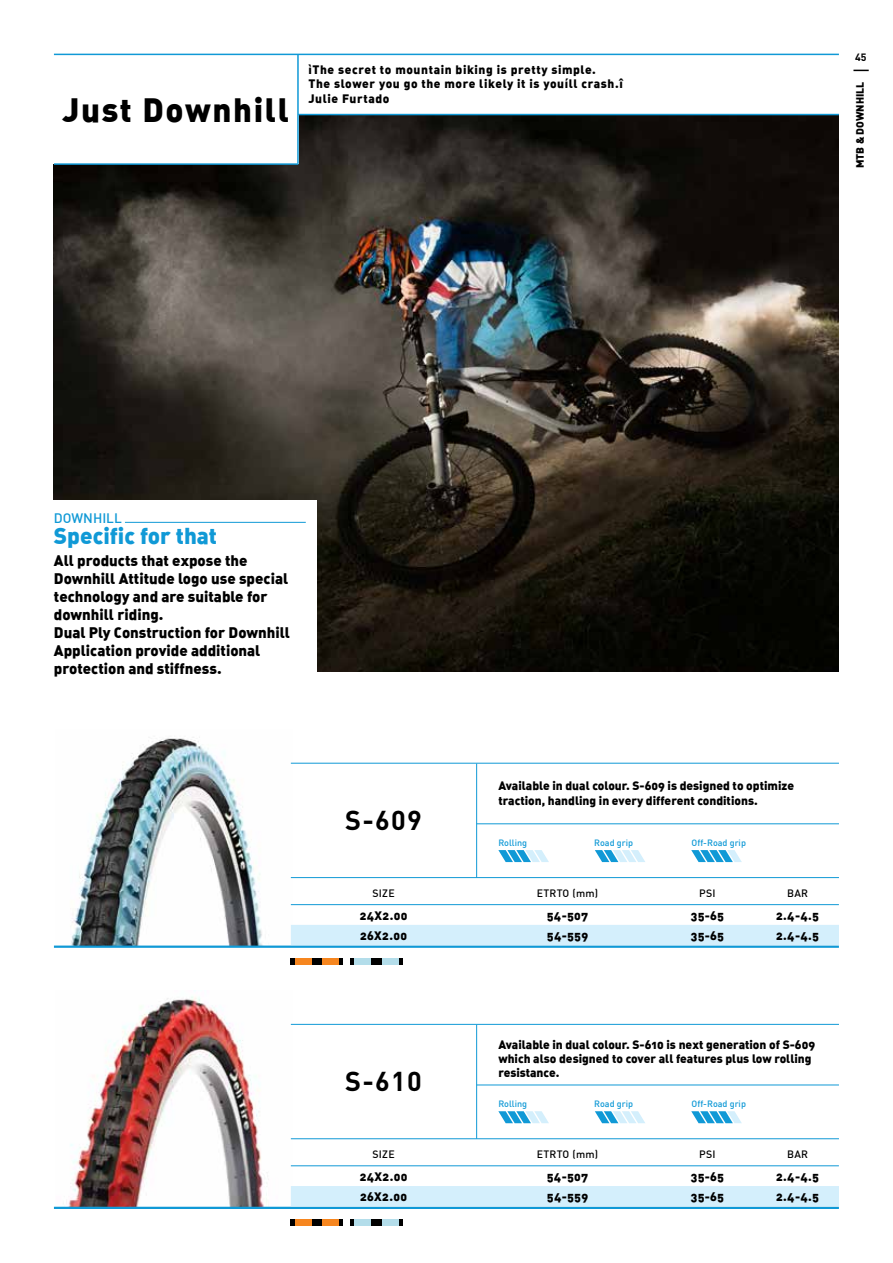
<style>
.page{position:relative;width:893px;height:1263px;background:#fff}
.page>*{position:absolute;margin:0;border:0;box-sizing:border-box;transform-origin:0 0}
.t1{font:33px "DIN Black Alternate";letter-spacing:.05em;color:#000}
.t2{font:700 27px "DIN";letter-spacing:.05em;color:#000}
.t3{font:22.5px "DIN Black Alternate";color:#1099d6}
.t4{font:15px/18px "DIN Black Alternate";color:#000}
.t5{font:500 13.5px "DIN";color:#1099d6}
.t6{font:12px/14.4px "DIN Black Alternate";color:#000}
.t7{font:12px/14.4px "DIN Black Alternate";letter-spacing:.05em;color:#000}
.t8{font:500 10.5px "DIN";letter-spacing:.025em;color:#000}
.t9{font:10.5px "DIN Black Alternate";color:#000}
.t10{font:700 10.5px "DIN";color:#000}
.t11{font:500 9px "DIN";color:#1099d6}
</style>
<div class="page">
<svg style="left:853px;top:70px;width:16px;height:1px"></svg>
<img style="left:54px;top:115px;width:785px;height:557px">
<div style="left:53px;top:54px;width:245px;height:110px;background:#fff"></div>
<hr style="left:54px;top:54px;width:785px;height:1px;background:#1099d6">
<hr style="left:298px;top:114px;width:541px;height:1px;background:#1099d6">
<hr style="left:54px;top:163px;width:244px;height:2px;background:#1099d6">
<hr style="left:297px;top:54px;width:2px;height:110px;background:#1099d6">
<svg style="left:691px;top:850px;width:51px;height:12px"></svg>
<svg style="left:691px;top:1111px;width:51px;height:12px"></svg>
<svg style="left:595px;top:850px;width:50px;height:12px"></svg>
<svg style="left:595px;top:1111px;width:50px;height:12px"></svg>
<svg style="left:498px;top:850px;width:51px;height:12px"></svg>
<svg style="left:498px;top:1111px;width:51px;height:12px"></svg>
<img style="left:71px;top:737px;width:221px;height:208px">
<img style="left:55px;top:990px;width:237px;height:217px">
<hr style="left:54px;top:945px;width:785px;height:3px;background:#1099d6">
<hr style="left:54px;top:1207px;width:785px;height:2px;background:#1099d6">
<hr style="left:477px;top:823px;width:362px;height:1px;background:#1099d6">
<hr style="left:477px;top:1084px;width:362px;height:1px;background:#1099d6">
<hr style="left:291px;top:877px;width:548px;height:1px;background:#1099d6">
<hr style="left:291px;top:1138px;width:548px;height:1px;background:#1099d6">
<hr style="left:291px;top:763px;width:548px;height:1px;background:#1099d6">
<hr style="left:291px;top:1024px;width:548px;height:1px;background:#1099d6">
<div style="left:291px;top:925px;width:548px;height:20px;background:#d4effc"></div>
<div style="left:291px;top:1186px;width:548px;height:20px;background:#d4effc"></div>
<hr style="left:291px;top:904px;width:548px;height:1px;background:#1099d6">
<hr style="left:291px;top:1165px;width:548px;height:1px;background:#1099d6">
<hr style="left:476px;top:763px;width:1px;height:114px;background:#1099d6">
<hr style="left:476px;top:1025px;width:1px;height:114px;background:#1099d6">
<div style="left:42px;top:500px;width:275px;height:177px;background:#fff"></div>
<hr style="left:125px;top:522px;width:181px;height:1px;background:#1099d6">
<div style="left:291px;top:958px;width:52px;height:6px;background:#000"></div>
<div style="left:295px;top:958px;width:17px;height:6px;background:#f6861f"></div>
<div style="left:323px;top:958px;width:16px;height:6px;background:#f6861f"></div>
<div style="left:350px;top:958px;width:52px;height:6px;background:#000"></div>
<div style="left:355px;top:958px;width:16px;height:6px;background:#b3ddea"></div>
<div style="left:382px;top:958px;width:16px;height:6px;background:#b3ddea"></div>
<div style="left:291px;top:1219px;width:52px;height:6px;background:#000"></div>
<div style="left:295px;top:1219px;width:17px;height:6px;background:#f6861f"></div>
<div style="left:323px;top:1219px;width:16px;height:6px;background:#f6861f"></div>
<div style="left:350px;top:1219px;width:52px;height:6px;background:#000"></div>
<div style="left:355px;top:1219px;width:16px;height:6px;background:#b3ddea"></div>
<div style="left:382px;top:1219px;width:16px;height:6px;background:#b3ddea"></div>
<h1 class="t1" style="left:62px;top:88px;width:228px">Just Downhill</h1>
<p class="t7" style="left:308px;top:62px;width:316px">“The secret to mountain biking is pretty simple.<br>The slower you go the more likely it is you’ll crash.”<br>Julie Furtado</p>
<p class="t10" style="left:855px;top:50px;width:13px">45</p>
<p class="t9" style="left:853px;top:168px;width:88px;rotate:-90deg">MTB &amp; DOWNHILL</p>
<p class="t5" style="left:54px;top:509px;width:69px">DOWNHILL</p>
<p class="t4" style="left:54px;top:550px;width:238px">All products that expose the<br>Downhill Attitude logo use special technology and are suitable for downhill riding.<br>Dual Ply Construction for Downhill<br>Application provide additional protection and stiffness.</p>
<h3 class="t3" style="left:54px;top:521px;width:165px">Specific for that</h3>
<h2 class="t2" style="left:345px;top:803px;width:78px">S-609</h2>
<p class="t6" style="left:498px;top:778px;width:297px">Available in dual colour. S-609 is designed to optimize traction, handling in every different conditions.</p>
<p class="t11" style="left:498px;top:837px;width:30px">Rolling</p>
<p class="t11" style="left:594px;top:837px;width:40px">Road grip</p>
<p class="t11" style="left:692px;top:837px;width:56px">Off-Road grip</p>
<p class="t8" style="left:372px;top:886px;width:24px">SIZE</p>
<p class="t8" style="left:537px;top:886px;width:63px">ETRTO (mm)</p>
<p class="t8" style="left:699px;top:886px;width:18px">PSI</p>
<p class="t8" style="left:787px;top:886px;width:22px">BAR</p>
<p class="t6" style="left:360px;top:907px;width:49px">24X2.00</p>
<p class="t6" style="left:547px;top:907px;width:43px">54-507</p>
<p class="t6" style="left:691px;top:907px;width:35px">35-65</p>
<p class="t6" style="left:776px;top:907px;width:44px">2.4-4.5</p>
<p class="t6" style="left:360px;top:928px;width:48px">26X2.00</p>
<p class="t6" style="left:547px;top:928px;width:43px">54-559</p>
<p class="t6" style="left:691px;top:928px;width:35px">35-65</p>
<p class="t6" style="left:776px;top:928px;width:44px">2.4-4.5</p>
<h2 class="t2" style="left:345px;top:1064px;width:78px">S-610</h2>
<p class="t6" style="left:498px;top:1036px;width:318px">Available in dual colour. S-610 is next generation of S-609 which also designed to cover all features plus low rolling resistance.</p>
<p class="t11" style="left:498px;top:1098px;width:30px">Rolling</p>
<p class="t11" style="left:594px;top:1098px;width:40px">Road grip</p>
<p class="t11" style="left:692px;top:1098px;width:56px">Off-Road grip</p>
<p class="t8" style="left:372px;top:1147px;width:24px">SIZE</p>
<p class="t8" style="left:537px;top:1147px;width:63px">ETRTO (mm)</p>
<p class="t8" style="left:699px;top:1147px;width:18px">PSI</p>
<p class="t8" style="left:787px;top:1147px;width:22px">BAR</p>
<p class="t6" style="left:360px;top:1168px;width:49px">24X2.00</p>
<p class="t6" style="left:547px;top:1168px;width:43px">54-507</p>
<p class="t6" style="left:691px;top:1168px;width:35px">35-65</p>
<p class="t6" style="left:776px;top:1168px;width:44px">2.4-4.5</p>
<p class="t6" style="left:360px;top:1189px;width:48px">26X2.00</p>
<p class="t6" style="left:547px;top:1189px;width:43px">54-559</p>
<p class="t6" style="left:691px;top:1189px;width:35px">35-65</p>
<p class="t6" style="left:776px;top:1189px;width:44px">2.4-4.5</p>
</div>
